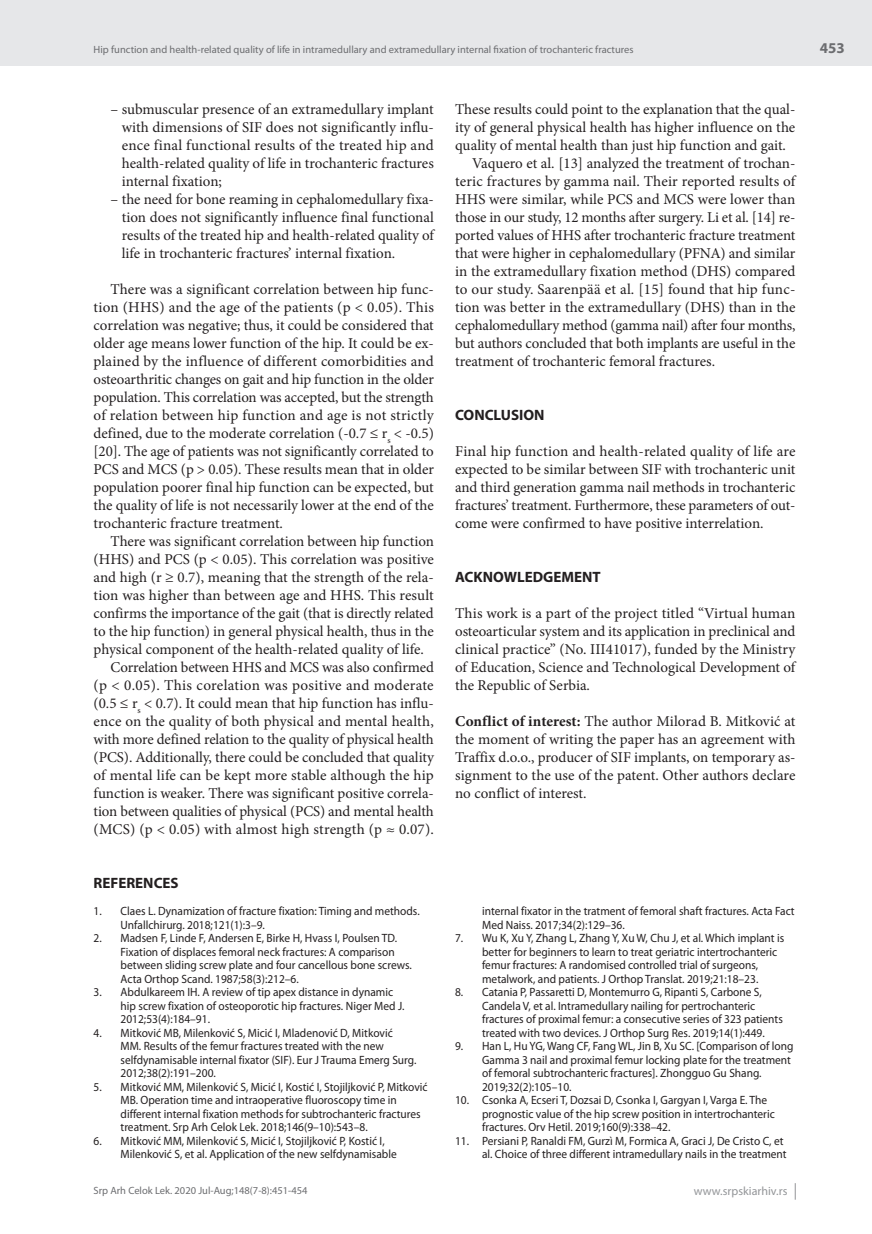
<style>
.page{position:relative;width:872px;height:1234px;background:#fff}
.page>*{position:absolute;margin:0;border:0;box-sizing:border-box;transform-origin:0 0}
.t1{font:15px/18px "Minion Pro";color:#231f20;text-align:justify}
.t2{font:15px "Minion Pro";letter-spacing:.02em;color:#231f20}
.t3{font:700 15px "Myriad Pro";color:#231f20}
.t4{font:700 15px "Myriad Pro";color:#6c6d70}
.t5{font:12px/13.5px "Myriad Pro";color:#231f20;scale:.95 1}
.t6{font:12px "Myriad Pro";color:#939598}
.t7{font:10.5px "Myriad Pro";color:#6c6d70}
.s1{font-weight:700}
</style>
<div class="page">
<div style="left:0;top:0;width:872px;height:66px;background:#e6e7e9"></div>
<svg style="left:795px;top:1183px;width:1px;height:16px"></svg>
<p class="t7" style="left:94px;top:43px;width:541px">Hip function and health-related quality of life in intramedullary and extramedullary internal fixation of trochanteric fractures</p>
<p class="t1" style="left:122px;top:100px;width:313px;text-indent:-11px">– submuscular presence of an extramedullary implant with dimensions of SIF does not significantly influ&shy;ence final functional results of the treated hip and health-related quality of life in trochanteric fractures internal fixation;</p>
<p class="t1" style="left:122px;top:190px;width:313px;text-indent:-11px">– the need for bone reaming in cephalomedullary fixa&shy;tion does not significantly influence final functional results of the treated hip and health-related quality of life in trochanteric fractures’ internal fixation.</p>
<p class="t1" style="left:94px;top:280px;width:342px;text-indent:17px">There was a significant correlation between hip func&shy;tion (HHS) and the age of the patients (p &lt; 0.05). This correlation was negative; thus, it could be considered that older age means lower function of the hip. It could be ex&shy;plained by the influence of different comorbidities and osteoarthritic changes on gait and hip function in the older population. This correlation was accepted, but the strength of relation between hip function and age is not strictly defined, due to the moderate correlation (-0.7 ≤ r<sub>s</sub> &lt; -0.5) [20]. The age of patients was not significantly correlated to PCS and MCS (p &gt; 0.05). These results mean that in older population poorer final hip function can be expected, but the quality of life is not necessarily lower at the end of the trochanteric fracture treatment.</p>
<p class="t1" style="left:111px;top:532px;width:325px">There was significant correlation between hip function</p>
<p class="t1" style="left:94px;top:550px;width:342px">(HHS) and PCS (p &lt; 0.05). This correlation was positive</p>
<p class="t1" style="left:94px;top:568px;width:342px">and high (r ≥ 0.7), meaning that the strength of the rela-</p>
<p class="t1" style="left:94px;top:586px;width:342px">tion was higher than between age and HHS. This result</p>
<p class="t1" style="left:94px;top:604px;width:342px">confirms the importance of the gait (that is directly related</p>
<p class="t1" style="left:94px;top:622px;width:342px">to the hip function) in general physical health, thus in the</p>
<p class="t1" style="left:94px;top:640px;width:332px">physical component of the health-related quality of life.</p>
<p class="t1" style="left:111px;top:658px;width:325px">Correlation between HHS and MCS was also confirmed</p>
<p class="t2" style="left:94px;top:675px;width:342px">(p &lt; 0.05). This corelation was positive and moderate</p>
<p class="t1" style="left:94px;top:694px;width:342px">(0.5 ≤ r<sub>s</sub> &lt; 0.7). It could mean that hip function has influ-</p>
<p class="t1" style="left:94px;top:712px;width:342px">ence on the quality of both physical and mental health,</p>
<p class="t1" style="left:94px;top:730px;width:342px">with more defined relation to the quality of physical health</p>
<p class="t1" style="left:94px;top:748px;width:342px">(PCS). Additionally, there could be concluded that quality</p>
<p class="t1" style="left:94px;top:766px;width:342px">of mental life can be kept more stable although the hip</p>
<p class="t1" style="left:94px;top:784px;width:342px">function is weaker. There was significant positive correla-</p>
<p class="t1" style="left:94px;top:802px;width:342px">tion between qualities of physical (PCS) and mental health</p>
<p class="t1" style="left:94px;top:820px;width:342px">(MCS) (p &lt; 0.05) with almost high strength (p ≈ 0.07).</p>
<p class="t3" style="left:94px;top:873px;width:87px">REFERENCES</p>
<p class="t5" style="left:121px;top:904px;width:316px;text-indent:-27px">1. Claes L. Dynamization of fracture fixation: Timing and methods.<br>Unfallchirurg. 2018;121(1):3–9.</p>
<p class="t5" style="left:121px;top:931px;width:308px;text-indent:-27px">2. Madsen F, Linde F, Andersen E, Birke H, Hvass I, Poulsen TD.<br>Fixation of displaces femoral neck fractures: A comparison between sliding screw plate and four cancellous bone screws.<br>Acta Orthop Scand. 1987;58(3):212–6.</p>
<p class="t5" style="left:121px;top:985px;width:300px;text-indent:-27px">3. Abdulkareem IH. A review of tip apex distance in dynamic hip screw fixation of osteoporotic hip fractures. Niger Med J.<br>2012;53(4):184–91.</p>
<p class="t5" style="left:121px;top:1025px;width:313px;text-indent:-27px">4. Mitković MB, Milenković S, Micić I, Mladenović D, Mitković MM. Results of the femur fractures treated with the new selfdynamisable internal fixator (SIF). Eur J Trauma Emerg Surg.<br>2012;38(2):191–200.</p>
<p class="t5" style="left:121px;top:1079px;width:325px;text-indent:-27px">5. Mitković MM, Milenković S, Micić I, Kostić I, Stojiljković P, Mitković MB. Operation time and intraoperative fluoroscopy time in different internal fixation methods for subtrochanteric fractures treatment. Srp Arh Celok Lek. 2018;146(9–10):543–8.</p>
<p class="t5" style="left:121px;top:1133px;width:292px;text-indent:-27px">6. Mitković MM, Milenković S, Micić I, Stojiljković P, Kostić I,<br>Milenković S, et al. Application of the new selfdynamisable</p>
<p class="t1" style="left:455px;top:100px;width:342px">These results could point to the explanation that the qual-</p>
<p class="t1" style="left:455px;top:118px;width:342px">ity of general physical health has higher influence on the</p>
<p class="t1" style="left:455px;top:136px;width:332px">quality of mental health than just hip function and gait.</p>
<p class="t1" style="left:472px;top:154px;width:325px">Vaquero et al. [13] analyzed the treatment of trochan-</p>
<p class="t1" style="left:455px;top:172px;width:342px">teric fractures by gamma nail. Their reported results of</p>
<p class="t1" style="left:455px;top:190px;width:342px">HHS were similar, while PCS and MCS were lower than</p>
<p class="t1" style="left:455px;top:208px;width:342px">those in our study, 12 months after surgery. Li et al. [14] re-</p>
<p class="t1" style="left:455px;top:226px;width:342px">ported values of HHS after trochanteric fracture treatment</p>
<p class="t1" style="left:455px;top:244px;width:342px">that were higher in cephalomedullary (PFNA) and similar</p>
<p class="t1" style="left:455px;top:262px;width:342px">in the extramedullary fixation method (DHS) compared</p>
<p class="t1" style="left:455px;top:280px;width:342px">to our study. Saarenpää et al. [15] found that hip func-</p>
<p class="t1" style="left:455px;top:298px;width:342px">tion was better in the extramedullary (DHS) than in the</p>
<p class="t1" style="left:455px;top:316px;width:342px">cephalomedullary method (gamma nail) after four months,</p>
<p class="t1" style="left:455px;top:334px;width:342px">but authors concluded that both implants are useful in the</p>
<p class="t1" style="left:455px;top:352px;width:261px">treatment of trochanteric femoral fractures.</p>
<p class="t3" style="left:455px;top:405px;width:91px">CONCLUSION</p>
<p class="t1" style="left:455px;top:442px;width:342px">Final hip function and health-related quality of life are expected to be similar between SIF with trochanteric unit and third generation gamma nail methods in trochanteric fractures’ treatment. Furthermore, these parameters of out&shy;come were confirmed to have positive interrelation.</p>
<p class="t3" style="left:455px;top:567px;width:147px">ACKNOWLEDGEMENT</p>
<p class="t1" style="left:455px;top:604px;width:342px">This work is a part of the project titled “Virtual human osteoarticular system and its application in preclinical and clinical practice” (No. III41017), funded by the Ministry of Education, Science and Technological Development of the Republic of Serbia.</p>
<p class="t1" style="left:455px;top:712px;width:342px"><span class="s1">Conflict of interest:</span> The author Milorad B. Mitković at the moment of writing the paper has an agreement with Traffix d.o.o., producer of SIF implants, on temporary as&shy;signment to the use of the patent. Other authors declare no conflict of interest.</p>
<p class="t5" style="left:482px;top:904px;width:330px">internal fixator in the tratment of femoral shaft fractures. Acta Fact<br>Med Naiss. 2017;34(2):129–36.</p>
<p class="t5" style="left:482px;top:931px;width:319px;text-indent:-27px">7. Wu K, Xu Y, Zhang L, Zhang Y, Xu W, Chu J, et al. Which implant is better for beginners to learn to treat geriatric intertrochanteric femur fractures: A randomised controlled trial of surgeons, metalwork, and patients. J Orthop Translat. 2019;21:18–23.</p>
<p class="t5" style="left:482px;top:985px;width:318px;text-indent:-27px">8. Catania P, Passaretti D, Montemurro G, Ripanti S, Carbone S, Candela V, et al. Intramedullary nailing for pertrochanteric fractures of proximal femur: a consecutive series of 323 patients treated with two devices. J Orthop Surg Res. 2019;14(1):449.</p>
<p class="t5" style="left:482px;top:1039px;width:329px;text-indent:-27px">9. Han L, Hu YG, Wang CF, Fang WL, Jin B, Xu SC. [Comparison of long Gamma 3 nail and proximal femur locking plate for the treatment of femoral subtrochanteric fractures]. Zhongguo Gu Shang.<br>2019;32(2):105–10.</p>
<p class="t5" style="left:482px;top:1093px;width:310px;text-indent:-27px">10. Csonka A, Ecseri T, Dozsai D, Csonka I, Gargyan I, Varga E. The prognostic value of the hip screw position in intertrochanteric fractures. Orv Hetil. 2019;160(9):338–42.</p>
<p class="t5" style="left:455px;top:1133px;width:350px;text-align:right">11. Persiani P, Ranaldi FM, Gurzì M, Formica A, Graci J, De Cristo C, et al. Choice of three different intramedullary nails in the treatment</p>
<p class="t7" style="left:94px;top:1184px;width:216px">Srp Arh Celok Lek. 2020 Jul-Aug;148(7-8):451-454</p>
<p class="t6" style="left:694px;top:1183px;width:95px">www.srpskiarhiv.rs</p>
<p class="t4" style="left:820px;top:38px;width:26px">453</p>
</div>
